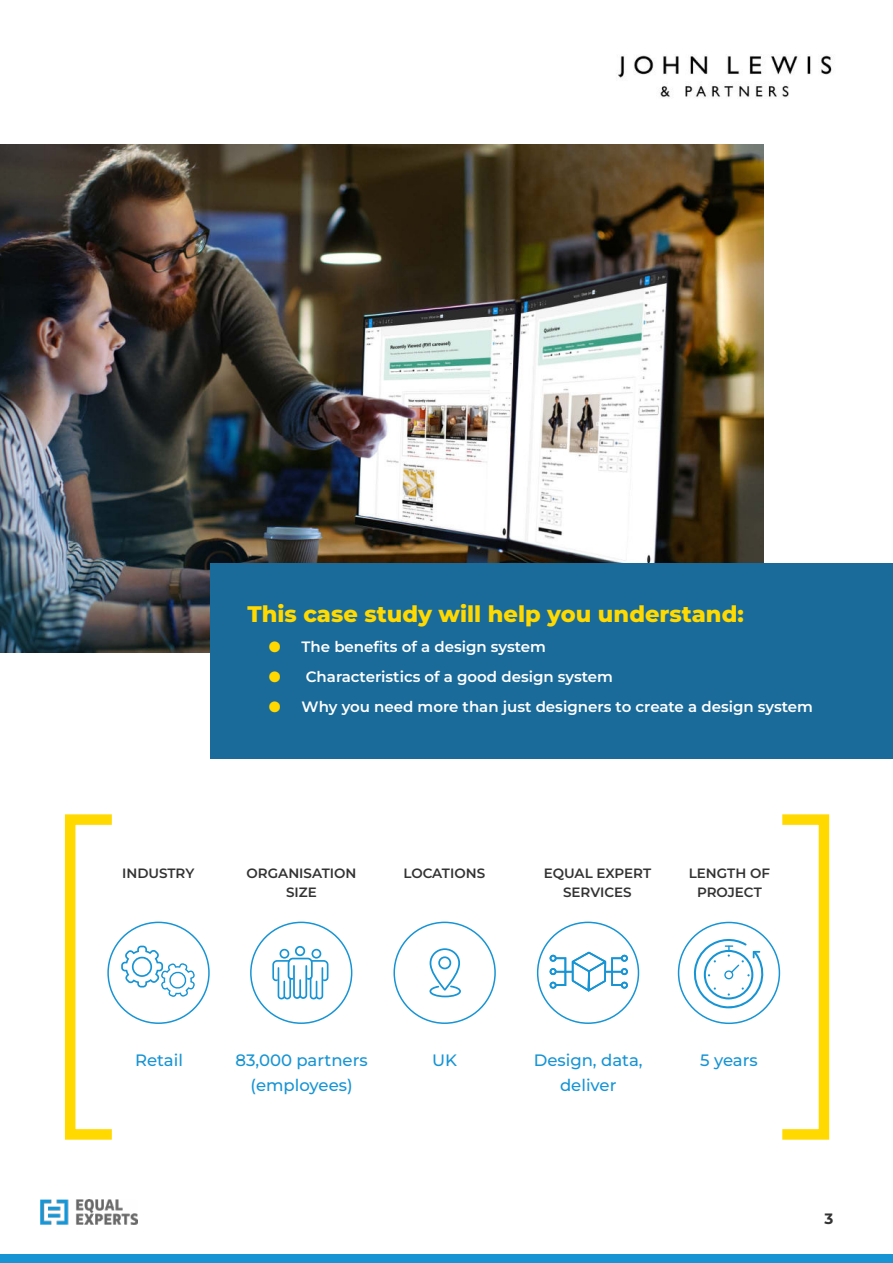
<style>
.page{position:relative;width:893px;height:1263px;background:#fff}
.page>*{position:absolute;margin:0;border:0;box-sizing:border-box;transform-origin:0 0}
.t1{font:800 22.5px "Montserrat";color:#ffd900}
.t2{font:500 16.5px/25.5px "Montserrat";color:#1794d4;text-align:center}
.t3{font:600 15px "Montserrat";color:#fff}
.t4{font:700 15px "Montserrat";color:#333}
.t5{font:600 13.5px/19.5px "Montserrat";color:#333;text-align:center}
.s1{color:#ffd900}
</style>
<div class="page">
<img style="left:0;top:145px;width:763px;height:508px">
<div style="left:0;top:1254px;width:893px;height:9px;background:#1794d4"></div>
<div style="left:65px;top:814px;width:52px;height:326px;border:11px solid #ffd900"></div>
<div style="left:777px;top:814px;width:52px;height:326px;border:11px solid #ffd900"></div>
<div style="left:107px;top:922px;width:103px;height:102px;border:2px solid #1794d4;border-radius:50%"></div>
<div style="left:250px;top:922px;width:102px;height:102px;border:2px solid #1794d4;border-radius:50%"></div>
<div style="left:393px;top:922px;width:103px;height:102px;border:2px solid #1794d4;border-radius:50%"></div>
<div style="left:537px;top:922px;width:102px;height:102px;border:2px solid #1794d4;border-radius:50%"></div>
<div style="left:210px;top:563px;width:683px;height:196px;background:#1a6b99"></div>
<div style="left:678px;top:922px;width:102px;height:102px;border:2px solid #1794d4;border-radius:50%"></div>
<img style="left:618px;top:54px;width:214px;height:44px">
<svg style="left:121px;top:946px;width:74px;height:51px"></svg>
<svg style="left:272px;top:946px;width:56px;height:53px"></svg>
<svg style="left:429px;top:948px;width:32px;height:49px"></svg>
<svg style="left:549px;top:951px;width:79px;height:41px"></svg>
<svg style="left:693px;top:937px;width:75px;height:71px"></svg>
<img style="left:40px;top:1199px;width:97px;height:26px">
<h1 class="t1" style="left:248px;top:604px;width:498px">This case study will help you understand:</h1>
<p class="t3" style="left:269px;top:637px;width:279px"><span class="s1">●</span> The benefits of a design system</p>
<p class="t3" style="left:269px;top:670px;width:346px"><span class="s1">●</span> Characteristics of a good design system</p>
<p class="t3" style="left:269px;top:700px;width:546px"><span class="s1">●</span> Why you need more than just designers to create a design system</p>
<p class="t5" style="left:122px;top:864px;width:74px">INDUSTRY</p>
<p class="t5" style="left:247px;top:864px;width:111px">ORGANISATION<br>SIZE</p>
<p class="t5" style="left:403px;top:864px;width:83px">LOCATIONS</p>
<p class="t5" style="left:544px;top:864px;width:109px">EQUAL EXPERT<br>SERVICES</p>
<p class="t5" style="left:689px;top:864px;width:83px">LENGTH OF<br>PROJECT</p>
<p class="t2" style="left:135px;top:1048px;width:49px">Retail</p>
<p class="t2" style="left:432px;top:1048px;width:26px">UK</p>
<p class="t2" style="left:534px;top:1048px;width:110px">Design, data, deliver</p>
<p class="t2" style="left:235px;top:1048px;width:134px">83,000 partners (employees)</p>
<p class="t2" style="left:700px;top:1048px;width:59px">5 years</p>
<p class="t4" style="left:824px;top:1213px;width:10px">3</p>
</div>
